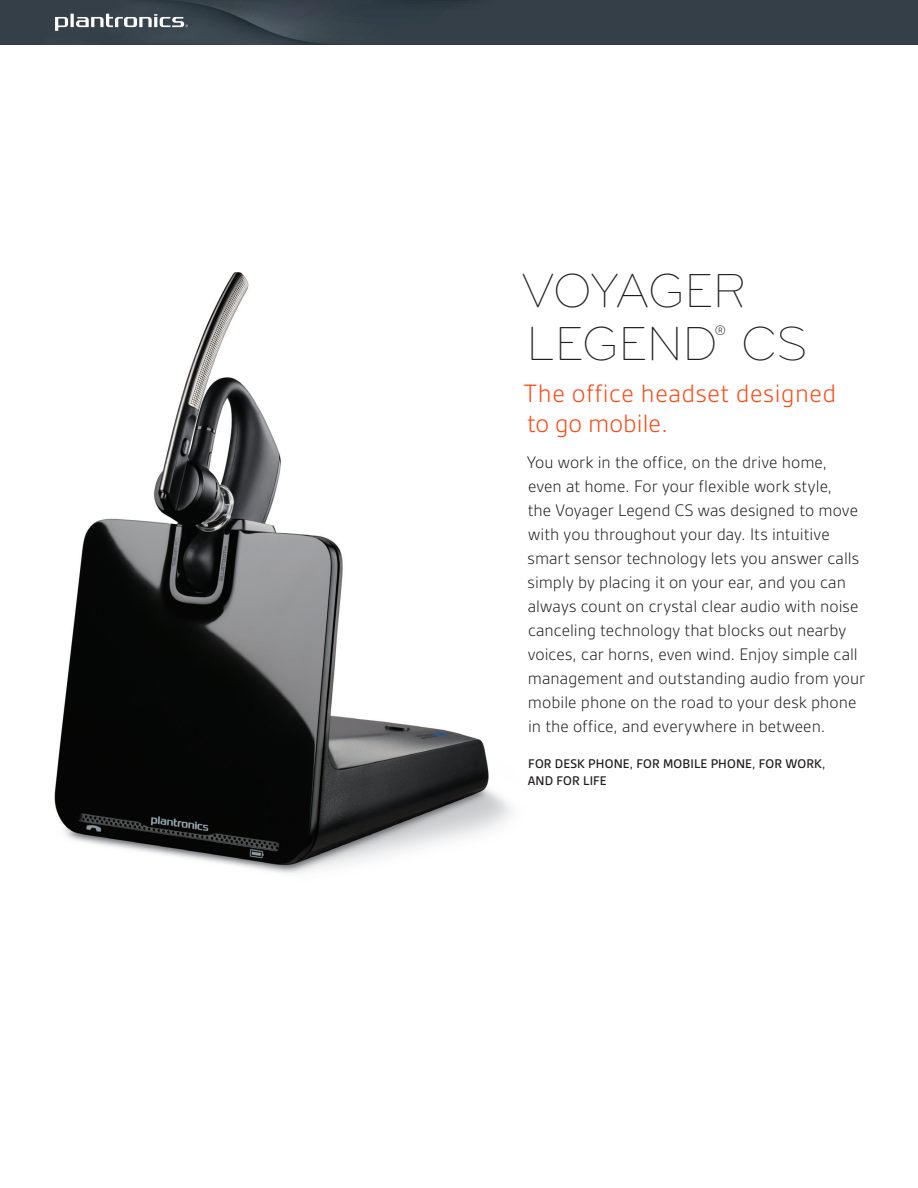
<style>
.page{position:relative;width:918px;height:1188px;background:#fff}
.page>*{position:absolute;margin:0;border:0;box-sizing:border-box;transform-origin:0 0}
.Cover_product_name_b{font:49.5px/52.5px "Bryant Light Alternate";letter-spacing:-.01em;color:#231f20}
.Cover_headline_orang{font:300 27px/30px "Gesta";letter-spacing:.02em;color:#ff460f}
.Cover_body_copy{font:300 18px/24px "Gesta";letter-spacing:.005em;color:#231f20}
.Cover_call-caps_call{font:500 13.5px/16.5px "Gesta";letter-spacing:.01em;color:#231f20}
</style>
<div class="page">
<img style="left:54px;top:272px;width:458px;height:601px">
<svg style="left:0;top:0;width:918px;height:45px;background:#38434b"></svg>
<p class="Cover_product_name_b" style="left:522px;top:265px;width:287px">VOYAGER<br>LEGEND<sup>®</sup> CS</p>
<p class="Cover_headline_orang" style="left:524px;top:378px;width:314px">The office headset designed to go mobile.</p>
<p class="Cover_body_copy" style="left:527px;top:450px;width:340px">You work in the office, on the drive home, even at home. For your flexible work style,<br>the Voyager Legend CS was designed to move with you throughout your day. Its intuitive smart sensor technology lets you answer calls simply by placing it on your ear, and you can always count on crystal clear audio with noise canceling technology that blocks out nearby voices, car horns, even wind. Enjoy simple call management and outstanding audio from your mobile phone on the road to your desk phone in the office, and everywhere in between.</p>
<p class="Cover_call-caps_call" style="left:528px;top:756px;width:299px">FOR DESK PHONE, FOR MOBILE PHONE, FOR WORK,<br>AND FOR LIFE</p>
</div>
